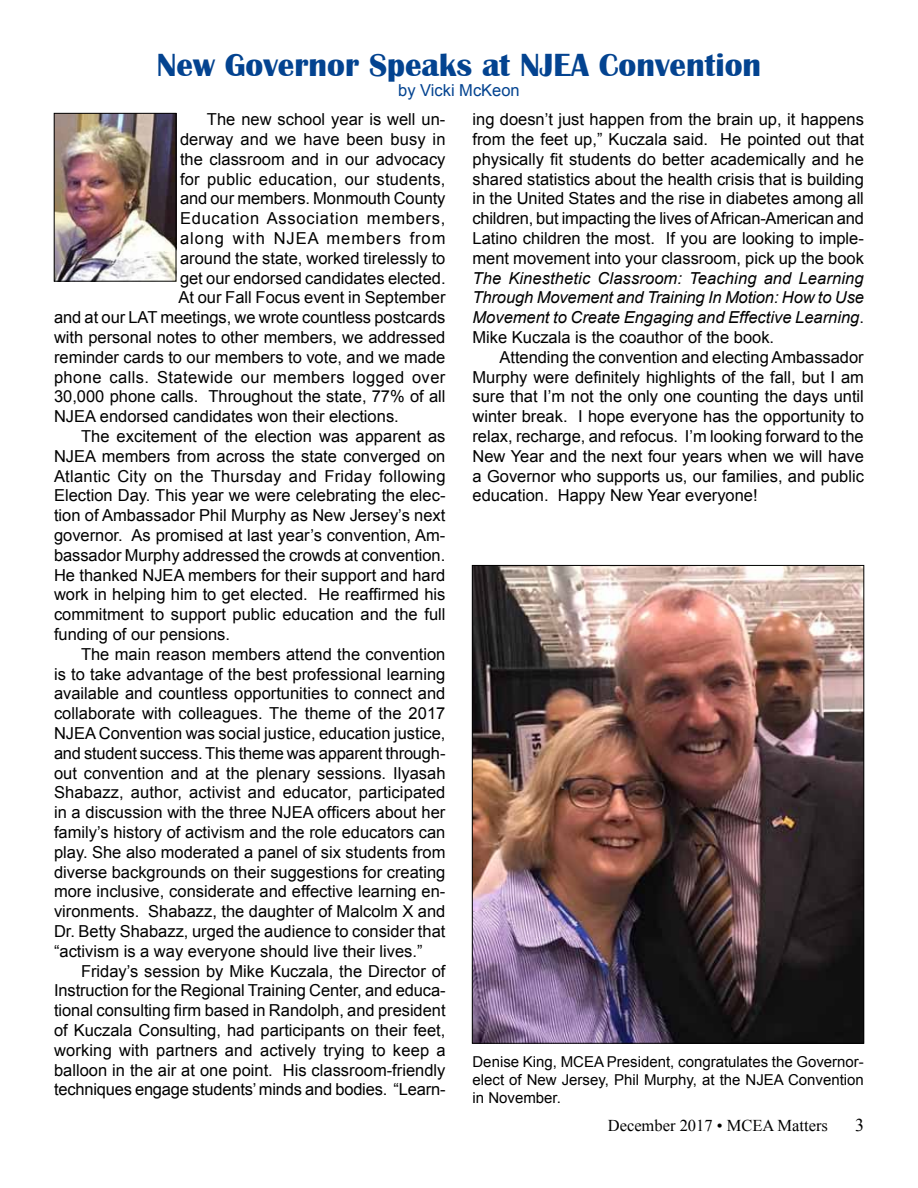
<style>
.page{position:relative;width:918px;height:1188px;background:#fff}
.page>*{position:absolute;margin:0;border:0;box-sizing:border-box;transform-origin:0 0}
.t1{font:700 33px "Britannic";color:#034390}
.t2{font:18px "Times New Roman";color:#000}
.t3{font:16.5px/19.8px "Arial";color:#000;text-align:justify}
.t4{font:italic 16.5px/19.8px "Arial";color:#000;text-align:justify}
.t5{font:16.5px "Arial";letter-spacing:.025em;color:#000}
.t6{font:16.5px "Arial";letter-spacing:.045em;color:#000}
.t7{font:16.5px "Times New Roman";color:#000}
.t8{font:16.5px "Arial";letter-spacing:.055em;color:#000}
.t9{font:16.5px "Arial";color:#034390}
.t10{font:15px/18px "Arial";color:#000;text-align:justify}
.s1{font-style:normal}
</style>
<div class="page">
<img style="left:56px;top:115px;width:118px;height:164px">
<div style="left:54px;top:113px;width:122px;height:168px;border:1px solid #000"></div>
<img style="left:474px;top:567px;width:388px;height:474px">
<h1 class="t1" style="left:157px;top:47px;width:606px">New Governor Speaks at NJEA Convention</h1>
<p class="t9" style="left:398px;top:80px;width:123px">by Vicki McKeon</p>
<p class="t3" style="left:207px;top:110px;width:240px">The new school year is well un-</p>
<p class="t3" style="left:180px;top:129px;width:267px">derway and we have been busy in</p>
<p class="t3" style="left:180px;top:149px;width:267px">the classroom and in our advocacy</p>
<p class="t3" style="left:180px;top:169px;width:267px">for public education, our students,</p>
<p class="t3" style="left:180px;top:189px;width:267px">and our members. Monmouth County</p>
<p class="t6" style="left:180px;top:208px;width:267px">Education Association members,</p>
<p class="t8" style="left:180px;top:227px;width:267px">along with NJEA members from</p>
<p class="t3" style="left:180px;top:248px;width:267px">around the state, worked tirelessly to</p>
<p class="t3" style="left:180px;top:268px;width:267px">get our endorsed candidates elected.</p>
<p class="t3" style="left:179px;top:288px;width:269px">At our Fall Focus event in September</p>
<p class="t3" style="left:54px;top:308px;width:393px">and at our LAT meetings, we wrote countless postcards</p>
<p class="t3" style="left:54px;top:327px;width:393px">with personal notes to other members, we addressed</p>
<p class="t3" style="left:54px;top:347px;width:393px">reminder cards to our members to vote, and we made</p>
<p class="t5" style="left:54px;top:366px;width:393px">phone calls. Statewide our members logged over</p>
<p class="t3" style="left:54px;top:387px;width:393px">30,000 phone calls. Throughout the state, 77% of all</p>
<p class="t3" style="left:54px;top:407px;width:346px">NJEA endorsed candidates won their elections.</p>
<p class="t3" style="left:81px;top:426px;width:366px">The excitement of the election was apparent as</p>
<p class="t3" style="left:54px;top:446px;width:393px">NJEA members from across the state converged on</p>
<p class="t3" style="left:54px;top:466px;width:393px">Atlantic City on the Thursday and Friday following</p>
<p class="t3" style="left:54px;top:486px;width:393px">Election Day. This year we were celebrating the elec-</p>
<p class="t3" style="left:54px;top:506px;width:393px">tion of Ambassador Phil Murphy as New Jersey’s next</p>
<p class="t3" style="left:54px;top:525px;width:393px">governor. As promised at last year’s convention, Am-</p>
<p class="t3" style="left:54px;top:545px;width:393px">bassador Murphy addressed the crowds at convention.</p>
<p class="t3" style="left:54px;top:565px;width:393px">He thanked NJEA members for their support and hard</p>
<p class="t3" style="left:54px;top:585px;width:393px">work in helping him to get elected. He reaffirmed his</p>
<p class="t3" style="left:54px;top:605px;width:393px">commitment to support public education and the full</p>
<p class="t3" style="left:54px;top:624px;width:178px">funding of our pensions.</p>
<p class="t3" style="left:81px;top:644px;width:366px">The main reason members attend the convention</p>
<p class="t3" style="left:54px;top:664px;width:393px">is to take advantage of the best professional learning</p>
<p class="t3" style="left:54px;top:684px;width:393px">available and countless opportunities to connect and</p>
<p class="t3" style="left:54px;top:704px;width:393px">collaborate with colleagues. The theme of the 2017</p>
<p class="t3" style="left:54px;top:723px;width:393px">NJEA Convention was social justice, education justice,</p>
<p class="t3" style="left:54px;top:743px;width:393px">and student success. This theme was apparent through-</p>
<p class="t3" style="left:54px;top:763px;width:393px">out convention and at the plenary sessions. Ilyasah</p>
<p class="t3" style="left:54px;top:783px;width:393px">Shabazz, author, activist and educator, participated</p>
<p class="t3" style="left:54px;top:803px;width:393px">in a discussion with the three NJEA officers about her</p>
<p class="t3" style="left:54px;top:822px;width:393px">family’s history of activism and the role educators can</p>
<p class="t3" style="left:54px;top:842px;width:393px">play. She also moderated a panel of six students from</p>
<p class="t3" style="left:54px;top:862px;width:393px">diverse backgrounds on their suggestions for creating</p>
<p class="t3" style="left:54px;top:882px;width:393px">more inclusive, considerate and effective learning en-</p>
<p class="t3" style="left:54px;top:902px;width:393px">vironments. Shabazz, the daughter of Malcolm X and</p>
<p class="t3" style="left:54px;top:921px;width:393px">Dr. Betty Shabazz, urged the audience to consider that</p>
<p class="t3" style="left:54px;top:941px;width:370px">“activism is a way everyone should live their lives.”</p>
<p class="t3" style="left:81px;top:961px;width:366px">Friday’s session by Mike Kuczala, the Director of</p>
<p class="t3" style="left:54px;top:981px;width:393px">Instruction for the Regional Training Center, and educa-</p>
<p class="t3" style="left:54px;top:1001px;width:393px">tional consulting firm based in Randolph, and president</p>
<p class="t3" style="left:54px;top:1020px;width:393px">of Kuczala Consulting, had participants on their feet,</p>
<p class="t3" style="left:54px;top:1040px;width:393px">working with partners and actively trying to keep a</p>
<p class="t3" style="left:54px;top:1060px;width:393px">balloon in the air at one point. His classroom-friendly</p>
<p class="t3" style="left:54px;top:1080px;width:393px">techniques engage students’ minds and bodies. “Learn-</p>
<p class="t3" style="left:473px;top:110px;width:393px">ing doesn’t just happen from the brain up, it happens from the feet up,” Kuczala said. He pointed out that physically fit students do better academically and he shared statistics about the health crisis that is building in the United States and the rise in diabetes among all children, but impacting the lives of African-American and Latino children the most. If you are looking to imple&shy;ment movement into your classroom, pick up the book</p>
<p class="t4" style="left:473px;top:268px;width:393px">The Kinesthetic Classroom: Teaching and Learning Through Movement and Training In Motion: How to Use Movement to Create Engaging and Effective Learning<span class="s1">.<br>Mike Kuczala is the coauthor of the book.</span></p>
<p class="t3" style="left:473px;top:347px;width:393px;text-indent:27px">Attending the convention and electing Ambassador Murphy were definitely highlights of the fall, but I am sure that I’m not the only one counting the days until winter break. I hope everyone has the opportunity to relax, recharge, and refocus. I’m looking forward to the New Year and the next four years when we will have a Governor who supports us, our families, and public education. Happy New Year everyone!</p>
<p class="t10" style="left:472px;top:1053px;width:393px">Denise King, MCEA President, congratulates the Governor&shy;elect of New Jersey, Phil Murphy, at the NJEA Convention in November.</p>
<p class="t7" style="left:608px;top:1115px;width:222px">December 2017 • MCEA Matters</p>
<p class="t2" style="left:855px;top:1113px;width:10px">3</p>
</div>
